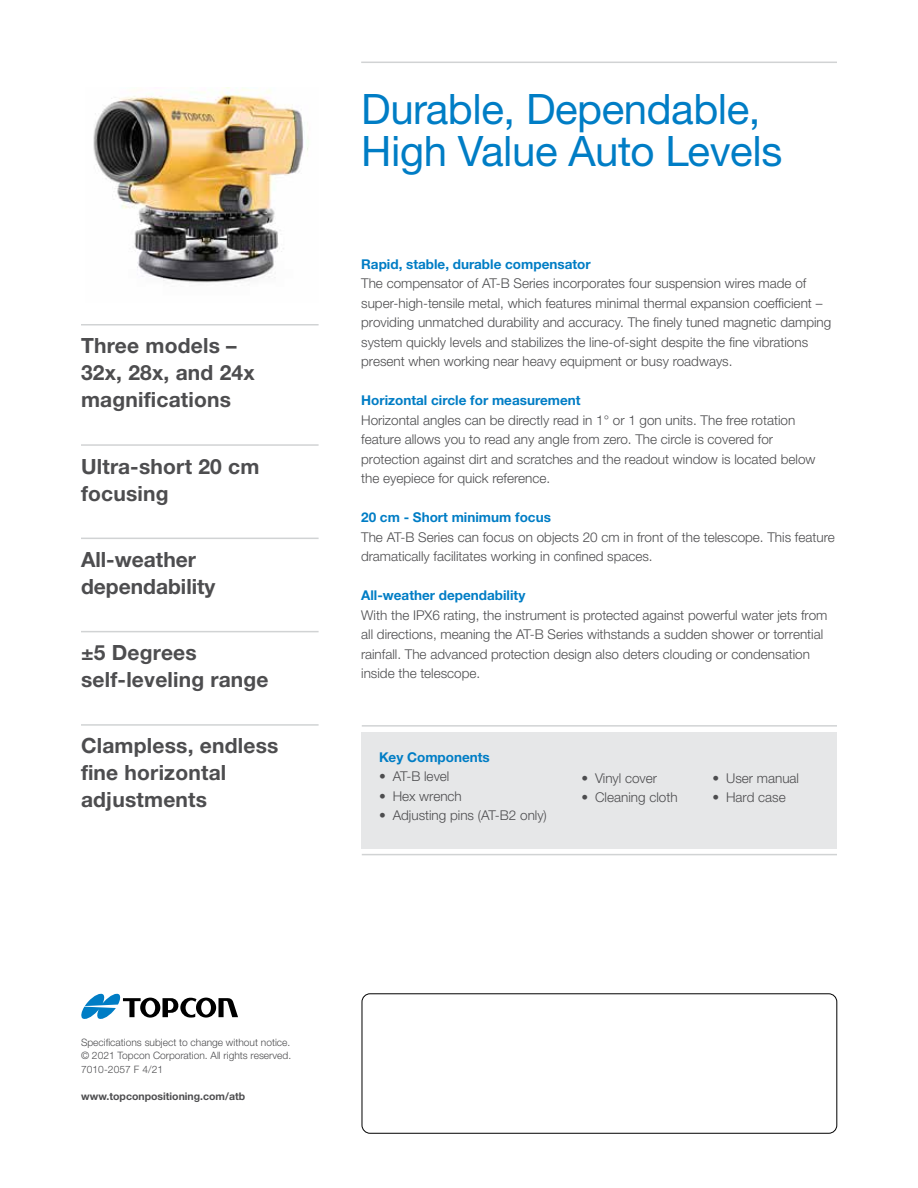
<style>
.page{position:relative;width:918px;height:1188px;background:#fff}
.page>*{position:absolute;margin:0;border:0;box-sizing:border-box;transform-origin:0 0}
.t1{font:42px/42px "Helvetica Neue LTW1 G";letter-spacing:-.01em;color:#007dc5}
.t2{font:700 21px/27px "Helvetica Neue LTW1 G";letter-spacing:.01em;color:#4d4d4f}
.t3{font:300 13.5px/19.5px "Helvetica Neue LTW1 G";color:#4d4d4f}
.t4{font:700 13.5px "Helvetica Neue LTW1 G";color:#007dc5}
.t5{font:700 10.5px "Helvetica Neue LTW1 G";color:#4d4d4f}
.t6{font:300 10.2px/13.2px "Helvetica Neue LTW1 G";color:#4d4d4f;text-align:justify}
</style>
<div class="page">
<svg style="left:81px;top:994px;width:157px;height:25px"></svg>
<hr style="left:361px;top:62px;width:476px;height:1px;background:#d1d3d4">
<div style="left:362px;top:994px;width:475px;height:139px;border:1px solid #000;border-radius:8px"></div>
<hr style="left:81px;top:324px;width:238px;height:2px;background:#d1d3d4">
<hr style="left:81px;top:444px;width:238px;height:2px;background:#d1d3d4">
<hr style="left:81px;top:538px;width:238px;height:1px;background:#d1d3d4">
<hr style="left:81px;top:631px;width:238px;height:1px;background:#d1d3d4">
<hr style="left:81px;top:724px;width:238px;height:2px;background:#d1d3d4">
<img style="left:93px;top:88px;width:216px;height:195px">
<div style="left:362px;top:732px;width:475px;height:117px;background:#e6e7e8"></div>
<hr style="left:362px;top:725px;width:475px;height:2px;background:#d1d3d4">
<hr style="left:362px;top:854px;width:475px;height:1px;background:#d1d3d4">
<h2 class="t2" style="left:81px;top:332px;width:175px">Three models –<br>32x, 28x, and 24x magnifications</h2>
<h2 class="t2" style="left:81px;top:452px;width:180px">Ultra-short 20 cm focusing</h2>
<h2 class="t2" style="left:81px;top:546px;width:136px">All-weather dependability</h2>
<h2 class="t2" style="left:81px;top:639px;width:189px">±5 Degrees self-leveling range</h2>
<h2 class="t2" style="left:81px;top:732px;width:199px">Clampless, endless fine horizontal adjustments</h2>
<h1 class="t1" style="left:361px;top:87px;width:423px">Durable, Dependable,<br>High Value Auto Levels</h1>
<p class="t4" style="left:361px;top:256px;width:231px">Rapid, stable, durable compensator</p>
<p class="t3" style="left:361px;top:274px;width:472px">The compensator of AT-B Series incorporates four suspension wires made of super-high-tensile metal, which features minimal thermal expansion coefficient – providing unmatched durability and accuracy. The finely tuned magnetic damping system quickly levels and stabilizes the line-of-sight despite the fine vibrations present when working near heavy equipment or busy roadways.</p>
<p class="t4" style="left:361px;top:392px;width:221px">Horizontal circle for measurement</p>
<p class="t3" style="left:361px;top:410px;width:456px">Horizontal angles can be directly read in 1° or 1 gon units. The free rotation feature allows you to read any angle from zero. The circle is covered for protection against dirt and scratches and the readout window is located below the eyepiece for quick reference.</p>
<p class="t4" style="left:361px;top:509px;width:191px">20 cm - Short minimum focus</p>
<p class="t3" style="left:361px;top:527px;width:475px">The AT-B Series can focus on objects 20 cm in front of the telescope. This feature dramatically facilitates working in confined spaces.</p>
<p class="t4" style="left:361px;top:587px;width:166px">All-weather dependability</p>
<p class="t3" style="left:361px;top:605px;width:468px">With the IPX6 rating, the instrument is protected against powerful water jets from all directions, meaning the AT-B Series withstands a sudden shower or torrential rainfall. The advanced protection design also deters clouding or condensation inside the telescope.</p>
<p class="t4" style="left:379px;top:748px;width:112px">Key Components</p>
<p class="t3" style="left:379px;top:766px;width:72px">• AT-B level</p>
<p class="t3" style="left:379px;top:786px;width:84px">• Hex wrench</p>
<p class="t3" style="left:379px;top:805px;width:169px">• Adjusting pins (AT-B2 only)</p>
<p class="t3" style="left:582px;top:768px;width:77px">• Vinyl cover</p>
<p class="t3" style="left:582px;top:788px;width:98px">• Cleaning cloth</p>
<p class="t3" style="left:713px;top:768px;width:88px">• User manual</p>
<p class="t3" style="left:713px;top:788px;width:75px">• Hard case</p>
<p class="t6" style="left:81px;top:1036px;width:212px">Specifications subject to change without notice. © 2021 Topcon Corporation. All rights reserved.<br>7010-2057 F 4/21</p>
<p class="t5" style="left:81px;top:1089px;width:166px">www.topconpositioning.com/atb</p>
</div>
